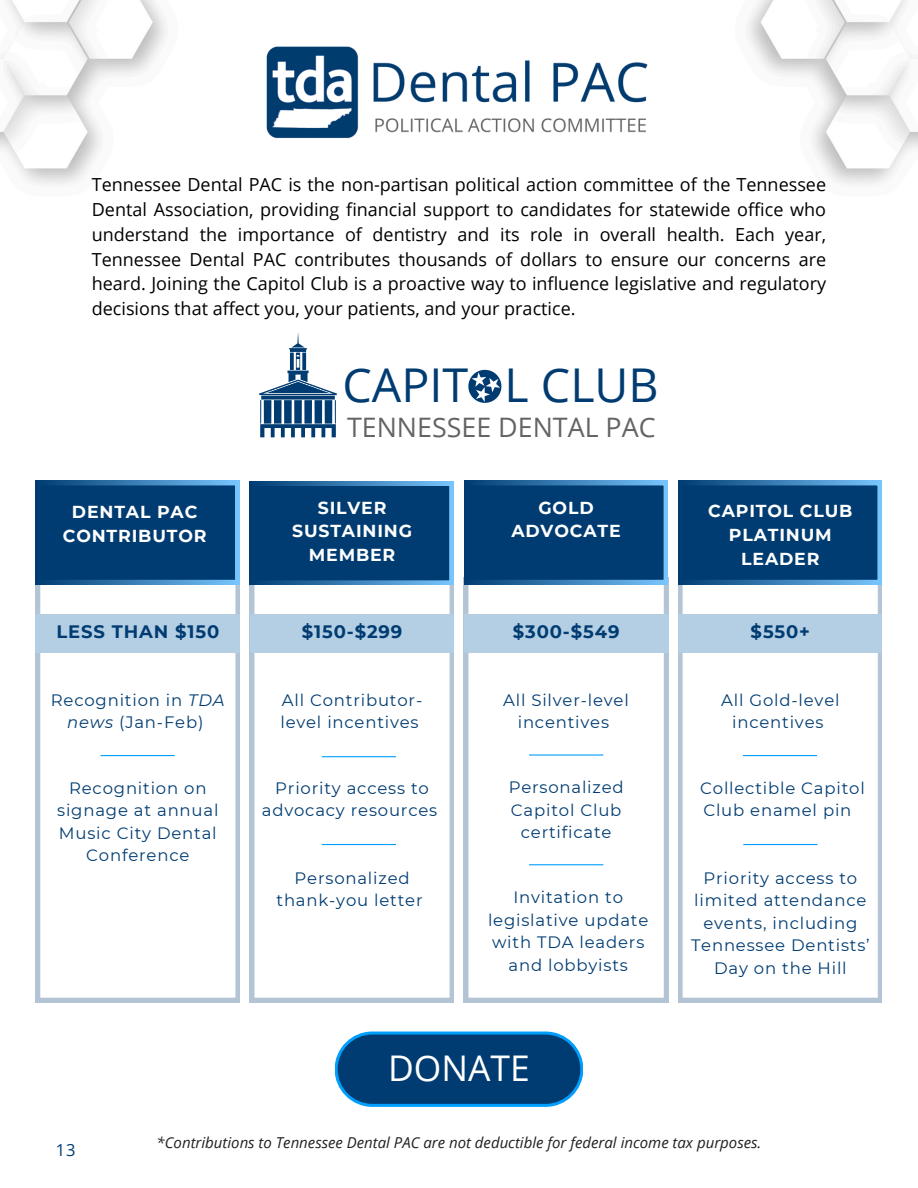
<style>
.page{position:relative;width:918px;height:1188px;background:#fff}
.page>*{position:absolute;margin:0;border:0;box-sizing:border-box;transform-origin:0 0}
.t1{font:46.65px "Open Sans";color:#003c71}
.t2{font:35.4px "Open Sans";color:#fff}
.t3{font:26.85px "Open Sans";color:#646464}
.t4{font:18px/24.8px "Open Sans";color:#000;text-align:justify}
.t5{font:700 18px "Montserrat";letter-spacing:.05em;color:#003c71}
.t6{font:700 17.25px/23.5px "Montserrat";letter-spacing:.05em;color:#fff;text-align:center}
.t7{font:16.5px/22.5px "Montserrat";letter-spacing:.05em;color:#003c71;text-align:center}
.t8{font:16.5px "Open Sans";color:#003c71}
.t9{font:italic 15px "Open Sans";color:#231f20}
.s1{color:#fff}
.s2{font-style:italic}
</style>
<div class="page">
<img style="left:748px;top:0;width:170px;height:184px">
<img style="left:266px;top:46px;width:382px;height:92px">
<svg style="left:678px;top:584px;width:204px;height:418px"></svg>
<svg style="left:36px;top:584px;width:203px;height:418px"></svg>
<div style="left:36px;top:614px;width:204px;height:38px;background:#b4cee4"></div>
<svg style="left:36px;top:481px;width:203px;height:103px;background:#074479"></svg>
<svg style="left:464px;top:584px;width:204px;height:418px"></svg>
<svg style="left:464px;top:481px;width:204px;height:103px;background:#074479"></svg>
<svg style="left:678px;top:481px;width:204px;height:103px;background:#074479"></svg>
<svg style="left:250px;top:585px;width:204px;height:417px"></svg>
<svg style="left:250px;top:482px;width:204px;height:103px;background:#074479"></svg>
<div style="left:678px;top:614px;width:204px;height:38px;background:#b4cee4"></div>
<hr style="left:101px;top:755px;width:74px;height:1px;background:#009ffd">
<div style="left:464px;top:614px;width:204px;height:38px;background:#b4cee4"></div>
<div style="left:250px;top:614px;width:204px;height:38px;background:#b4cee4"></div>
<img style="left:0;top:0;width:166px;height:184px">
<svg style="left:259px;top:332px;width:78px;height:105px"></svg>
<svg style="left:468px;top:369px;width:34px;height:34px"></svg>
<hr style="left:322px;top:756px;width:74px;height:1px;background:#009ffd">
<hr style="left:322px;top:844px;width:74px;height:1px;background:#009ffd">
<hr style="left:529px;top:754px;width:74px;height:2px;background:#009ffd">
<hr style="left:743px;top:755px;width:74px;height:1px;background:#009ffd">
<hr style="left:529px;top:864px;width:74px;height:1px;background:#009ffd">
<hr style="left:743px;top:844px;width:75px;height:1px;background:#009ffd">
<svg style="left:335px;top:1032px;width:248px;height:75px;background:#105086"></svg>
<p class="t4" style="left:92px;top:172px;width:736px">Tennessee Dental PAC is the non-partisan political action committee of the Tennessee Dental Association, providing financial support to candidates for statewide office who understand the importance of dentistry and its role in overall health. Each year, Tennessee Dental PAC contributes thousands of dollars to ensure our concerns are heard. Joining the Capitol Club is a proactive way to influence legislative and regulatory decisions that affect you, your patients, and your practice.</p>
<h4 class="t1" style="left:343px;top:352px;width:318px">CAPIT<span class="s1">O</span>L CLUB</h4>
<h5 class="t3" style="left:347px;top:408px;width:310px">TENNESSEE DENTAL PAC</h5>
<p class="t6" style="left:292px;top:496px;width:122px">SILVER<br>SUSTAINING<br>MEMBER</p>
<h6 class="t6" style="left:511px;top:496px;width:111px">GOLD<br>ADVOCATE</h6>
<p class="t6" style="left:63px;top:500px;width:145px">DENTAL PAC<br>CONTRIBUTOR</p>
<p class="t6" style="left:708px;top:498px;width:146px;line-height:24.2px">CAPITOL CLUB<br>PLATINUM<br>LEADER</p>
<h3 class="t5" style="left:56px;top:620px;width:165px">LESS THAN $150</h3>
<p class="t5" style="left:302px;top:620px;width:102px">$150-$299</p>
<h1 class="t5" style="left:513px;top:620px;width:108px">$300-$549</h1>
<p class="t5" style="left:751px;top:620px;width:61px">$550+</p>
<h4 class="t7" style="left:51px;top:689px;width:175px">Recognition in <span class="s2">TDA news</span> (Jan-Feb)</h4>
<h6 class="t7" style="left:57px;top:777px;width:163px">Recognition on signage at annual<br>Music City Dental<br>Conference</h6>
<h6 class="t7" style="left:280px;top:689px;width:143px;text-align:left">All Contributor&shy;level incentives</h6>
<h4 class="t7" style="left:262px;top:777px;width:177px">Priority access to advocacy resources</h4>
<h6 class="t7" style="left:277px;top:867px;width:148px">Personalized thank-you letter</h6>
<h5 class="t7" style="left:503px;top:689px;width:127px">All Silver-level incentives</h5>
<p class="t7" style="left:509px;top:776px;width:117px">Personalized<br>Capitol Club certificate</p>
<h4 class="t7" style="left:488px;top:886px;width:162px">Invitation to legislative update with TDA leaders and lobbyists</h4>
<p class="t2" style="left:388px;top:1043px;width:143px">DONATE</p>
<h6 class="t7" style="left:721px;top:689px;width:120px">All Gold-level incentives</h6>
<p class="t7" style="left:700px;top:777px;width:166px;text-align:left">Collectible Capitol<br>Club enamel pin</p>
<h6 class="t7" style="left:691px;top:867px;width:180px">Priority access to limited attendance events, including<br>Tennessee Dentists’<br>Day on the Hill</h6>
<h6 class="t8" style="left:56px;top:1139px;width:21px">13</h6>
<h6 class="t9" style="left:157px;top:1132px;width:606px">*Contributions to Tennessee Dental PAC are not deductible for federal income tax purposes.</h6>
</div>
